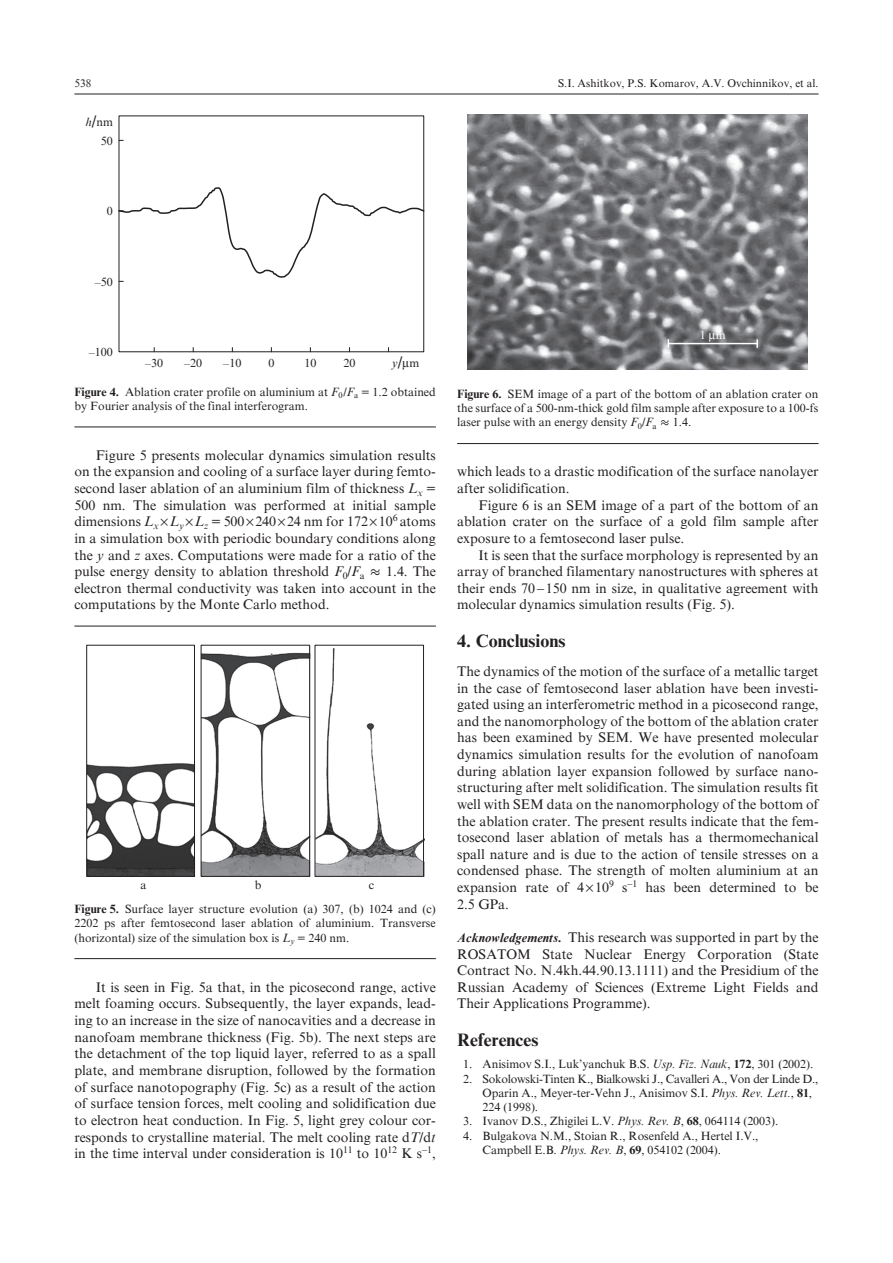
<style>
.page{position:relative;width:893px;height:1263px;background:#fff}
.page>*{position:absolute;margin:0;border:0;box-sizing:border-box;transform-origin:0 0}
.t1{font:700 18px "Times QE";color:#231f20}
.t2{font:13.95px/16.6px "Times QE";color:#231f20;text-align:justify}
.t3{font:12px/14.2px "Times QE";color:#231f20}
.t4{font:12px/14.2px "Times QE";letter-spacing:-.025em;color:#231f20}
.t5{font:12px "Times QE Inclined";color:#231f20}
.t6{font:12px "Times QE";color:#fff}
.t7{font:11.25px "Times QE";color:#231f20}
.s1{font-family:"Times QE Inclined"}
.s2{font-size:16.5px}
.s3{font-family:"Times QE";font-size:16.5px}
.s4{font-family:"Times QE"}
.s5{font-weight:700}
.s6{font-family:"Times QE Bold Inclined";font-size:12.75px}
</style>
<div class="page">
<hr style="left:74px;top:94px;width:745px;height:1px;background:#231f20">
<hr style="left:74px;top:426px;width:362px;height:1px;background:#231f20">
<svg style="left:118px;top:187px;width:304px;height:95px"></svg>
<hr style="left:74px;top:626px;width:362px;height:1px;background:#231f20">
<hr style="left:74px;top:958px;width:362px;height:1px;background:#231f20">
<img style="left:88px;top:645px;width:337px;height:232px">
<div style="left:86px;top:645px;width:109px;height:232px;border:1px solid #231f20"></div>
<div style="left:201px;top:645px;width:109px;height:232px;border:1px solid #231f20"></div>
<div style="left:315px;top:645px;width:109px;height:232px;border:1px solid #231f20"></div>
<hr style="left:457px;top:443px;width:362px;height:1px;background:#231f20">
<img style="left:468px;top:115px;width:340px;height:255px">
<hr style="left:668px;top:343px;width:89px;height:1px;background:#fff">
<svg style="left:756px;top:339px;width:2px;height:9px"></svg>
<svg style="left:709px;top:333px;width:7px;height:8px"></svg>
<p class="t7" style="left:74px;top:77px;width:18px">538</p>
<p class="t7" style="left:558px;top:77px;width:262px">S.I. Ashitkov, P.S. Komarov, A.V. Ovchinnikov, et al.</p>
<p class="t3" style="left:86px;top:115px;width:29px"><span class="s1">h</span><span class="s2">/</span>nm</p>
<p class="t3" style="left:101px;top:134px;width:14px">50</p>
<p class="t3" style="left:107px;top:204px;width:7px">0</p>
<p class="t3" style="left:95px;top:275px;width:20px">–50</p>
<p class="t3" style="left:89px;top:345px;width:26px">–100</p>
<p class="t3" style="left:145px;top:355px;width:20px">–30</p>
<p class="t3" style="left:184px;top:355px;width:20px">–20</p>
<p class="t3" style="left:223px;top:355px;width:20px">–10</p>
<p class="t3" style="left:268px;top:355px;width:7px">0</p>
<p class="t3" style="left:304px;top:355px;width:14px">10</p>
<p class="t3" style="left:343px;top:355px;width:14px">20</p>
<p class="t5" style="left:392px;top:356px;width:29px">y<span class="s3">/</span> <span class="s4">m</span></p>
<p class="t3" style="left:74px;top:384px;width:363px"><span class="s5">Figure 4.</span> Ablation crater profile on aluminium at <span class="s1">F</span><sub>0</sub>/<span class="s1">F</span><sub>a</sub> = 1.2 obtained by Fourier analysis of the final interferogram.</p>
<p class="t2" style="left:74px;top:447px;width:363px;text-indent:21px">Figure 5 presents molecular dynamics simulation results on the expansion and cooling of a surface layer during femto&shy;second laser ablation of an aluminium film of thickness <span class="s1">L</span><sub>x</sub> = 500 nm. The simulation was performed at initial sample dimensions <span class="s1">L</span><sub>x</sub> <span class="s1">L</span><sub>y</sub> <span class="s1">L</span><sub>z</sub> = 500 240 24 nm for 172 10<sup>6</sup> atoms in a simulation box with periodic boundary conditions along the <span class="s1">y</span> and <span class="s1">z</span> axes. Computations were made for a ratio of the pulse energy density to ablation threshold <span class="s1">F</span><sub>0</sub>/<span class="s1">F</span><sub>a</sub></p>
<p class="t2" style="left:74px;top:563px;width:363px;text-indent:312px">1.4. The electron thermal conductivity was taken into account in the computations by the Monte Carlo method.</p>
<p class="t3" style="left:141px;top:878px;width:7px">а</p>
<p class="t3" style="left:255px;top:878px;width:8px">b</p>
<p class="t3" style="left:74px;top:873px;width:363px;line-height:24.2px;text-indent:294px">c<br><span class="s5">Figure 5.</span> Surface layer structure evolution (a) 307, (b) 1024 and (c)</p>
<p class="t3" style="left:74px;top:916px;width:363px">2202 ps after femtosecond laser ablation of aluminium. Transverse (horizontal) size of the simulation box is <span class="s1">L</span><sub>y</sub> = 240 nm.</p>
<p class="t2" style="left:74px;top:979px;width:363px;text-indent:21px">It is seen in Fig. 5a that, in the picosecond range, active melt foaming occurs. Subsequently, the layer expands, lead&shy;ing to an increase in the size of nanocavities and a decrease in nanofoam membrane thickness (Fig. 5b). The next steps are the detachment of the top liquid layer, referred to as a spall plate, and membrane disruption, followed by the formation of surface nanotopography (Fig. 5c) as a result of the action of surface tension forces, melt cooling and solidification due to electron heat conduction. In Fig. 5, light grey colour cor&shy;responds to crystalline material. The melt cooling rate d<span class="s1">T</span>/d<span class="s1">t </span>in the time interval under consideration is 10<sup>11</sup> to 10<sup>12</sup> K s<sup>–1</sup>,</p>
<p class="t6" style="left:700px;top:328px;width:27px">1 m</p>
<p class="t3" style="left:457px;top:387px;width:363px;text-align:justify"><span class="s5">Figure 6.</span> SEM image of a part of the bottom of an ablation crater on the surface of a 500-nm-thick gold film sample after exposure to a 100-fs laser pulse with an energy density <span class="s1">F</span><sub>0</sub>/<span class="s1">F</span><sub>a</sub></p>
<p class="t3" style="left:673px;top:415px;width:20px">1.4.</p>
<p class="t2" style="left:457px;top:463px;width:363px">which leads to a drastic modification of the surface nanolayer after solidification.</p>
<p class="t2" style="left:457px;top:497px;width:363px;text-indent:21px">Figure 6 is an SEM image of a part of the bottom of an ablation crater on the surface of a gold film sample after exposure to a femtosecond laser pulse.</p>
<p class="t2" style="left:457px;top:546px;width:363px;text-indent:21px">It is seen that the surface morphology is represented by an array of branched filamentary nanostructures with spheres at their ends 70–150 nm in size, in qualitative agreement with molecular dynamics simulation results (Fig. 5).</p>
<p class="t1" style="left:457px;top:631px;width:110px">4. Conclusions</p>
<p class="t2" style="left:457px;top:663px;width:363px">The dynamics of the motion of the surface of a metallic target in the case of femtosecond laser ablation have been investi&shy;gated using an interferometric method in a picosecond range, and the nanomorphology of the bottom of the ablation crater has been examined by SEM. We have presented molecular dynamics simulation results for the evolution of nanofoam during ablation layer expansion followed by surface nano&shy;structuring after melt solidification. The simulation results fit well with SEM data on the nanomorphology of the bottom of the ablation crater. The present results indicate that the fem&shy;tosecond laser ablation of metals has a thermomechanical spall nature and is due to the action of tensile stresses on a condensed phase. The strength of molten aluminium at an expansion rate of 4 10<sup>9</sup> s<sup>–1</sup> has been determined to be 2.5 GPa.</p>
<p class="t2" style="left:457px;top:929px;width:363px"><span class="s6">Acknowledgements.</span> This research was supported in part by the ROSATOM State Nuclear Energy Corporation (State Contract No. N.4kh.44.90.13.1111) and the Presidium of the Russian Academy of Sciences (Extreme Light Fields and Their Applications Programme).</p>
<p class="t1" style="left:457px;top:1030px;width:83px">References</p>
<p class="t3" style="left:463px;top:1057px;width:352px">1. Anisimov S.I., Luk’yanchuk B.S. <span class="s1">Usp. Fiz. Nauk</span>, <span class="s5">172</span>, 301 (2002).</p>
<p class="t4" style="left:483px;top:1071px;width:337px;text-indent:-19px">2. Sokolowski-Tinten K., Bialkowski J., Cavalleri A., Von der Linde D.,<br>Oparin A., Meyer-ter-Vehn J., Anisimov S.I. <span class="s1">Phys. Rev. Lett.</span>, <span class="s5">81</span>,<br>224 (1998).</p>
<p class="t3" style="left:463px;top:1114px;width:317px">3. Ivanov D.S., Zhigilei L.V. <span class="s1">Phys. Rev. B</span>, <span class="s5">68</span>, 064114 (2003).</p>
<p class="t3" style="left:483px;top:1128px;width:277px;text-indent:-20px">4. Bulgakova N.M., Stoian R., Rosenfeld A., Hertel I.V.,<br>Campbell E.B. <span class="s1">Phys. Rev. B</span>, <span class="s5">69</span>, 054102 (2004).</p>
</div>
